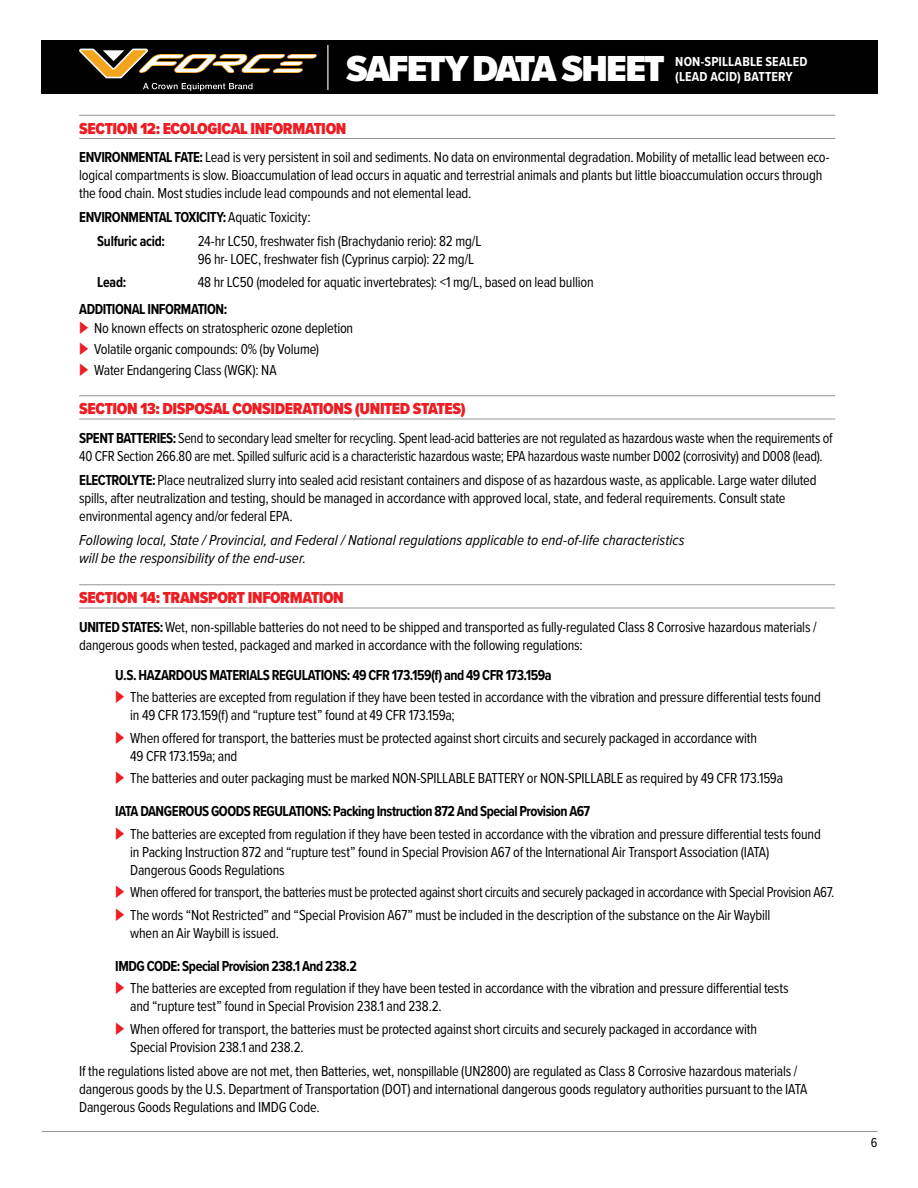
<style>
.page{position:relative;width:918px;height:1188px;background:#fff}
.page>*{position:absolute;margin:0;border:0;box-sizing:border-box;transform-origin:0 0}
.t1{font:900 37.5px "Proxima Nova Cond";letter-spacing:-.05em;color:#fff;scale:1.1 1}
.t2{font:900 16.5px "Proxima Nova Cond";letter-spacing:-.02em;color:#ed1d24}
.t3{font:15px/18px "Proxima Nova Cond";letter-spacing:-.015em;color:#000;scale:.95 1}
.t4{font:15px/18px "Proxima Nova Cond";letter-spacing:-.015em;color:#000;scale:.92 1}
.t5{font:700 15px/24px "Proxima Nova Cond";letter-spacing:-.03em;color:#000;scale:.95 1}
.t6{font:italic 15px/18px "Proxima Nova Cond";letter-spacing:.005em;color:#000}
.t7{font:15px "Proxima Nova Cond";letter-spacing:-.015em;color:#000;scale:.93 1}
.t8{font:700 15px "Proxima Nova Cond";letter-spacing:-.03em;color:#000;scale:.93 1}
.t9{font:700 13.5px/15px "Proxima Nova Cond";letter-spacing:.015em;color:#fff}
.t10{font:13.5px "Proxima Nova Cond";color:#000}
.s1{font-weight:700}
.s2{font-weight:400}
.s3{color:#ed1d24}
</style>
<div class="page">
<hr style="left:42px;top:1131px;width:835px;height:1px;background:#939598">
<hr style="left:79px;top:115px;width:756px;height:1px;background:#939598">
<hr style="left:79px;top:138px;width:756px;height:1px;background:#939598">
<hr style="left:79px;top:395px;width:756px;height:1px;background:#939598">
<hr style="left:79px;top:419px;width:756px;height:1px;background:#939598">
<hr style="left:79px;top:584px;width:756px;height:1px;background:#939598">
<hr style="left:79px;top:608px;width:756px;height:1px;background:#939598">
<div style="left:41px;top:40px;width:837px;height:54px;background:#000"></div>
<svg style="left:79px;top:49px;width:238px;height:42px"></svg>
<hr style="left:327px;top:45px;width:1px;height:45px;background:#fff">
<h1 class="t1" style="left:346px;top:41px;width:291px">SAFETY DATA SHEET</h1>
<p class="t9" style="left:675px;top:54px;width:134px">NON-SPILLABLE SEALED (LEAD ACID) BATTERY</p>
<p class="t2" style="left:79px;top:116px;width:269px">SECTION 12: ECOLOGICAL INFORMATION</p>
<p class="t3" style="left:79px;top:148px;width:791px"><span class="s1">ENVIRONMENTAL FATE:</span> Lead is very persistent in soil and sediments. No data on environmental degradation. Mobility of metallic lead between eco&shy;logical compartments is slow. Bioaccumulation of lead occurs in aquatic and terrestrial animals and plants but little bioaccumulation occurs through the food chain. Most studies include lead compounds and not elemental lead.</p>
<p class="t5" style="left:97px;top:205px;width:226px;text-indent:-18px">ENVIRONMENTAL TOXICITY: <span class="s2">Aquatic Toxicity:<br></span>Sulfuric acid:</p>
<p class="t3" style="left:198px;top:232px;width:300px">24-hr LC50, freshwater fish (Brachydanio rerio): 82 mg/L<br>96 hr- LOEC, freshwater fish (Cyprinus carpio): 22 mg/L</p>
<p class="t8" style="left:97px;top:271px;width:33px">Lead:</p>
<p class="t3" style="left:198px;top:272px;width:418px">48 hr LC50 (modeled for aquatic invertebrates): &lt;1 mg/L, based on lead bullion</p>
<p class="t5" style="left:79px;top:296px;width:157px">ADDITIONAL INFORMATION:</p>
<p class="t3" style="left:79px;top:319px;width:290px"><span class="s3">◆</span> No known effects on stratospheric ozone depletion</p>
<p class="t3" style="left:79px;top:340px;width:254px"><span class="s3">◆</span> Volatile organic compounds: 0% (by Volume)</p>
<p class="t3" style="left:79px;top:361px;width:209px"><span class="s3">◆</span> Water Endangering Class (WGK): NA</p>
<p class="t2" style="left:79px;top:396px;width:388px">SECTION 13: DISPOSAL CONSIDERATIONS (UNITED STATES)</p>
<p class="t4" style="left:79px;top:428px;width:820px"><span class="s1">SPENT BATTERIES:</span> Send to secondary lead smelter for recycling. Spent lead-acid batteries are not regulated as hazardous waste when the requirements of<br>40 CFR Section 266.80 are met. Spilled sulfuric acid is a characteristic hazardous waste; EPA hazardous waste number D002 (corrosivity) and D008 (lead).</p>
<p class="t3" style="left:79px;top:470px;width:778px"><span class="s1">ELECTROLYTE:</span> Place neutralized slurry into sealed acid resistant containers and dispose of as hazardous waste, as applicable. Large water diluted spills, after neutralization and testing, should be managed in accordance with approved local, state, and federal requirements. Consult state environmental agency and/or federal EPA.</p>
<p class="t6" style="left:79px;top:530px;width:607px">Following local, State / Provincial, and Federal / National regulations applicable to end-of-life characteristics will be the responsibility of the end-user.</p>
<p class="t2" style="left:79px;top:585px;width:266px">SECTION 14: TRANSPORT INFORMATION</p>
<p class="t3" style="left:79px;top:617px;width:778px"><span class="s1">UNITED STATES:</span> Wet, non-spillable batteries do not need to be shipped and transported as fully-regulated Class 8 Corrosive hazardous materials / dangerous goods when tested, packaged and marked in accordance with the following regulations:</p>
<p class="t5" style="left:115px;top:662px;width:461px">U.S. HAZARDOUS MATERIALS REGULATIONS: 49 CFR 173.159(f) and 49 CFR 173.159a</p>
<p class="t3" style="left:130px;top:688px;width:729px;text-indent:-15px"><span class="s3">◆</span> The batteries are excepted from regulation if they have been tested in accordance with the vibration and pressure differential tests found in 49 CFR 173.159(f) and “rupture test” found at 49 CFR 173.159a;</p>
<p class="t3" style="left:130px;top:728px;width:661px;text-indent:-15px"><span class="s3">◆</span> When offered for transport, the batteries must be protected against short circuits and securely packaged in accordance with<br>49 CFR 173.159a; and</p>
<p class="t3" style="left:115px;top:769px;width:705px"><span class="s3">◆</span> The batteries and outer packaging must be marked NON-SPILLABLE BATTERY or NON-SPILLABLE as required by 49 CFR 173.159a</p>
<p class="t5" style="left:115px;top:799px;width:502px">IATA DANGEROUS GOODS REGULATIONS: Packing Instruction 872 And Special Provision A67</p>
<p class="t3" style="left:130px;top:824px;width:729px;text-indent:-15px"><span class="s3">◆</span> The batteries are excepted from regulation if they have been tested in accordance with the vibration and pressure differential tests found in Packing Instruction 872 and “rupture test” found in Special Provision A67 of the International Air Transport Association (IATA)<br>Dangerous Goods Regulations</p>
<p class="t7" style="left:115px;top:881px;width:775px"><span class="s3">◆</span> When offered for transport, the batteries must be protected against short circuits and securely packaged in accordance with Special Provision A67.</p>
<p class="t3" style="left:130px;top:905px;width:675px;text-indent:-15px"><span class="s3">◆</span> The words “Not Restricted” and “Special Provision A67” must be included in the description of the substance on the Air Waybill when an Air Waybill is issued.</p>
<p class="t5" style="left:115px;top:953px;width:256px">IMDG CODE: Special Provision 238.1 And 238.2</p>
<p class="t3" style="left:130px;top:979px;width:695px;text-indent:-15px"><span class="s3">◆</span> The batteries are excepted from regulation if they have been tested in accordance with the vibration and pressure differential tests and “rupture test” found in Special Provision 238.1 and 238.2.</p>
<p class="t3" style="left:130px;top:1019px;width:661px;text-indent:-15px"><span class="s3">◆</span> When offered for transport, the batteries must be protected against short circuits and securely packaged in accordance with<br>Special Provision 238.1 and 238.2.</p>
<p class="t3" style="left:79px;top:1061px;width:768px">If the regulations listed above are not met, then Batteries, wet, nonspillable (UN2800) are regulated as Class 8 Corrosive hazardous materials / dangerous goods by the U.S. Department of Transportation (DOT) and international dangerous goods regulatory authorities pursuant to the IATA<br>Dangerous Goods Regulations and IMDG Code.</p>
<p class="t10" style="left:871px;top:1133px;width:8px">6</p>
</div>
